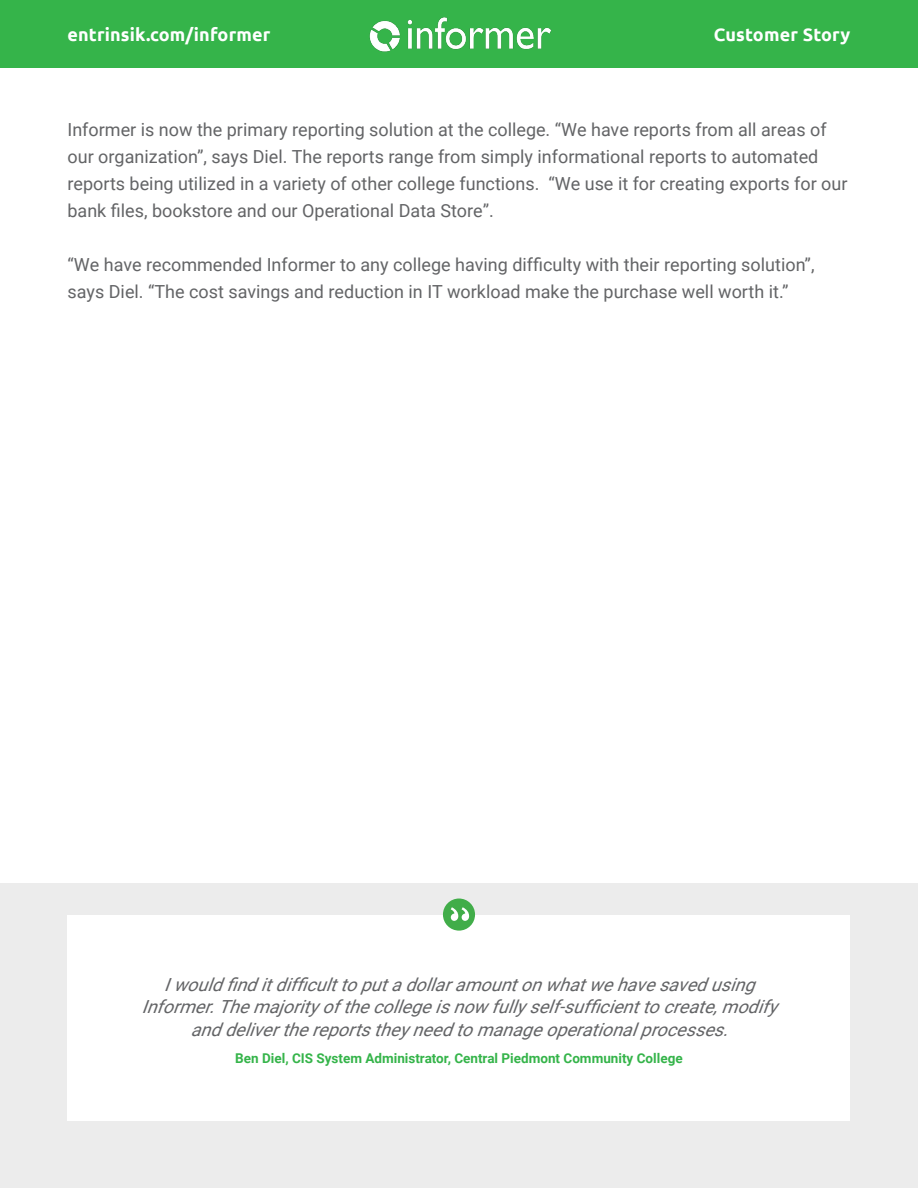
<style>
.page{position:relative;width:918px;height:1188px;background:#fff}
.page>*{position:absolute;margin:0;border:0;box-sizing:border-box;transform-origin:0 0}
.t1{font:18px/27px "Roboto";color:#636466}
.t2{font:italic 18px/22.5px "Roboto";color:#636466;text-align:center}
.t3{font:700 18px "Ubuntu";letter-spacing:.01em;color:#fff}
.t4{font:700 13.5px "Roboto";color:#35b44a}
</style>
<div class="page">
<div style="left:0;top:883px;width:918px;height:305px;background:#ececec"></div>
<div style="left:0;top:0;width:918px;height:68px;background:#35b44a"></div>
<img style="left:369px;top:17px;width:182px;height:35px">
<div style="left:68px;top:915px;width:782px;height:205px;background:#fff"></div>
<div style="left:443px;top:899px;width:32px;height:32px;background:#41ad49;border-radius:50%"></div>
<p class="t3" style="left:68px;top:24px;width:204px">entrinsik.com/informer</p>
<p class="t3" style="left:714px;top:24px;width:138px">Customer Story</p>
<p class="t1" style="left:68px;top:115px;width:782px">Informer is now the primary reporting solution at the college. “We have reports from all areas of our organization”, says Diel. The reports range from simply informational reports to automated reports being utilized in a variety of other college functions. “We use it for creating exports for our bank files, bookstore and our Operational Data Store”.</p>
<p class="t1" style="left:68px;top:250px;width:749px">“We have recommended Informer to any college having difficulty with their reporting solution”, says Diel. “The cost savings and reduction in IT workload make the purchase well worth it.”</p>
<p class="t2" style="left:141px;top:972px;width:645px">Iwouldfinditdifficulttoputadollaramountonwhatwehavesavedusing<br>Informer.Themajorityofthecollegeisnowfullyself-sufficienttocreate,modify anddeliverthereportstheyneedtomanageoperationalprocesses.</p>
<p class="t4" style="left:235px;top:1049px;width:449px">Ben Diel, CIS System Administrator, Central Piedmont Community College</p>
</div>
